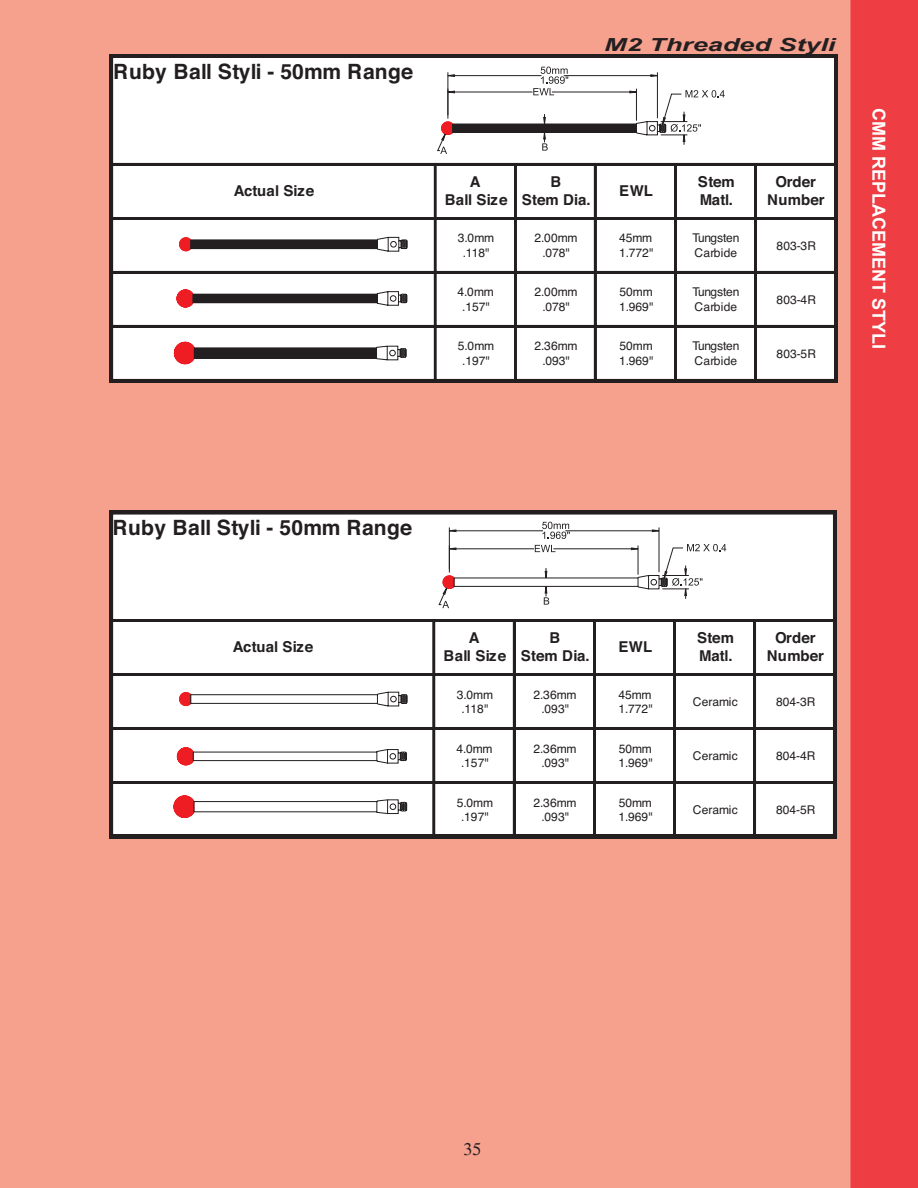
<style>
.page{position:relative;width:918px;height:1188px;background:#fff}
.page>*{position:absolute;margin:0;border:0;box-sizing:border-box;transform-origin:0 0}
.t1{font:700 21px "Helvetica";letter-spacing:.01em;color:#231f20}
.t2{font:700 18px "Arial";color:#fff}
.t3{font:italic 700 18px "Arial";color:#231f20;scale:1.5 1}
.t4{font:18px "Times";color:#231f20}
.t5{font:700 15px/18px "Helvetica";letter-spacing:.01em;color:#231f20;text-align:center}
.t6{font:12px/14.4px "Helvetica";letter-spacing:-.005em;color:#231f20;text-align:center}
</style>
<div class="page">
<div style="left:0;top:0;width:850px;height:1188px;background:#f6a08e"></div>
<div style="left:850px;top:0;width:68px;height:1188px;background:#ee3d43"></div>
<svg style="left:110px;top:511px;width:727px;height:327px"></svg>
<svg style="left:110px;top:54px;width:728px;height:328px"></svg>
<svg style="left:377px;top:237px;width:30px;height:15px"></svg>
<svg style="left:179px;top:237px;width:12px;height:14px"></svg>
<div style="left:191px;top:240px;width:186px;height:9px;background:#231f20"></div>
<svg style="left:177px;top:290px;width:16px;height:17px"></svg>
<svg style="left:377px;top:291px;width:30px;height:15px"></svg>
<div style="left:193px;top:294px;width:184px;height:9px;background:#231f20"></div>
<svg style="left:174px;top:342px;width:21px;height:22px"></svg>
<svg style="left:376px;top:346px;width:31px;height:14px"></svg>
<div style="left:194px;top:348px;width:183px;height:10px;background:#231f20"></div>
<div style="left:453px;top:124px;width:183px;height:8px;background:#231f20"></div>
<div style="left:452px;top:124px;width:185px;height:9px;border:1px solid #231f20"></div>
<svg style="left:543px;top:114px;width:3px;height:10px"></svg>
<svg style="left:542px;top:132px;width:6px;height:19px"></svg>
<hr style="left:448px;top:72px;width:1px;height:47px;background:#231f20">
<hr style="left:657px;top:72px;width:1px;height:46px;background:#231f20">
<hr style="left:448px;top:75px;width:93px;height:1px;background:#231f20">
<hr style="left:564px;top:75px;width:93px;height:1px;background:#231f20">
<svg style="left:448px;top:74px;width:7px;height:3px"></svg>
<svg style="left:651px;top:74px;width:7px;height:3px"></svg>
<svg style="left:437px;top:122px;width:16px;height:32px"></svg>
<svg style="left:533px;top:67px;width:35px;height:28px"></svg>
<hr style="left:636px;top:89px;width:1px;height:32px;background:#231f20">
<hr style="left:448px;top:92px;width:84px;height:1px;background:#231f20">
<hr style="left:552px;top:92px;width:84px;height:1px;background:#231f20">
<svg style="left:448px;top:89px;width:7px;height:26px"></svg>
<svg style="left:630px;top:90px;width:95px;height:55px"></svg>
<svg style="left:377px;top:692px;width:30px;height:14px"></svg>
<svg style="left:179px;top:692px;width:12px;height:14px"></svg>
<div style="left:191px;top:695px;width:187px;height:9px;border:1px solid #231f20"></div>
<svg style="left:177px;top:747px;width:230px;height:18px"></svg>
<svg style="left:174px;top:796px;width:233px;height:22px"></svg>
<svg style="left:439px;top:522px;width:287px;height:86px"></svg>
<p class="t1" style="left:113px;top:52px;width:301px">Ruby Ball Styli - 50mm Range</p>
<h2 class="t3" style="left:604px;top:33px;width:156px">M2 Threaded Styli</h2>
<p class="t5" style="left:234px;top:181px;width:82px">Actual Size</p>
<p class="t5" style="left:445px;top:172px;width:64px">A<br>Ball Size</p>
<p class="t5" style="left:522px;top:172px;width:70px">B<br>Stem Dia.</p>
<p class="t5" style="left:619px;top:181px;width:35px">EWL</p>
<p class="t5" style="left:698px;top:172px;width:38px;text-align:left">Stem<br>Matl.</p>
<p class="t5" style="left:767px;top:172px;width:59px">Order<br>Number</p>
<p class="t6" style="left:458px;top:231px;width:38px">3.0mm .118"</p>
<p class="t6" style="left:534px;top:231px;width:44px">2.00mm .078"</p>
<p class="t6" style="left:619px;top:231px;width:36px;text-align:left">45mm<br>1.772"</p>
<p class="t6" style="left:692px;top:231px;width:49px;text-align:left">Tungsten<br>Carbide</p>
<p class="t6" style="left:777px;top:238px;width:41px">803-3R</p>
<p class="t6" style="left:457px;top:285px;width:38px">4.0mm .157"</p>
<p class="t6" style="left:534px;top:285px;width:44px">2.00mm .078"</p>
<p class="t6" style="left:619px;top:285px;width:36px;text-align:left">50mm<br>1.969"</p>
<p class="t6" style="left:692px;top:285px;width:49px;text-align:left">Tungsten<br>Carbide</p>
<p class="t6" style="left:777px;top:292px;width:41px">803-4R</p>
<p class="t6" style="left:458px;top:339px;width:38px">5.0mm .197"</p>
<p class="t6" style="left:534px;top:339px;width:44px">2.36mm .093"</p>
<p class="t6" style="left:619px;top:339px;width:36px;text-align:left">50mm<br>1.969"</p>
<p class="t6" style="left:692px;top:339px;width:49px;text-align:left">Tungsten<br>Carbide</p>
<p class="t6" style="left:777px;top:346px;width:41px">803-5R</p>
<h2 class="t2" style="left:891px;top:108px;width:243px;rotate:90deg">CMM REPLACEMENT STYLI</h2>
<p class="t1" style="left:113px;top:508px;width:301px">Ruby Ball Styli - 50mm Range</p>
<p class="t5" style="left:233px;top:637px;width:82px">Actual Size</p>
<p class="t5" style="left:444px;top:628px;width:64px">A<br>Ball Size</p>
<p class="t5" style="left:521px;top:628px;width:70px">B<br>Stem Dia.</p>
<p class="t5" style="left:619px;top:637px;width:35px">EWL</p>
<p class="t5" style="left:697px;top:628px;width:38px;text-align:left">Stem<br>Matl.</p>
<p class="t5" style="left:767px;top:628px;width:59px">Order<br>Number</p>
<p class="t6" style="left:457px;top:687px;width:38px">3.0mm .118"</p>
<p class="t6" style="left:534px;top:687px;width:45px">2.36mm .093"</p>
<p class="t6" style="left:618px;top:687px;width:36px;text-align:left">45mm<br>1.772"</p>
<p class="t6" style="left:693px;top:694px;width:47px">Ceramic</p>
<p class="t6" style="left:776px;top:694px;width:41px">804-3R</p>
<p class="t6" style="left:456px;top:741px;width:38px">4.0mm .157"</p>
<p class="t6" style="left:534px;top:741px;width:45px">2.36mm .093"</p>
<p class="t6" style="left:618px;top:741px;width:36px;text-align:left">50mm<br>1.969"</p>
<p class="t6" style="left:693px;top:748px;width:47px">Ceramic</p>
<p class="t6" style="left:776px;top:748px;width:41px">804-4R</p>
<p class="t6" style="left:457px;top:795px;width:38px">5.0mm .197"</p>
<p class="t6" style="left:534px;top:795px;width:45px">2.36mm .093"</p>
<p class="t6" style="left:618px;top:795px;width:36px;text-align:left">50mm<br>1.969"</p>
<p class="t6" style="left:693px;top:802px;width:47px">Ceramic</p>
<p class="t6" style="left:776px;top:802px;width:41px">804-5R</p>
<h2 class="t4" style="left:464px;top:1139px;width:19px">35</h2>
</div>
